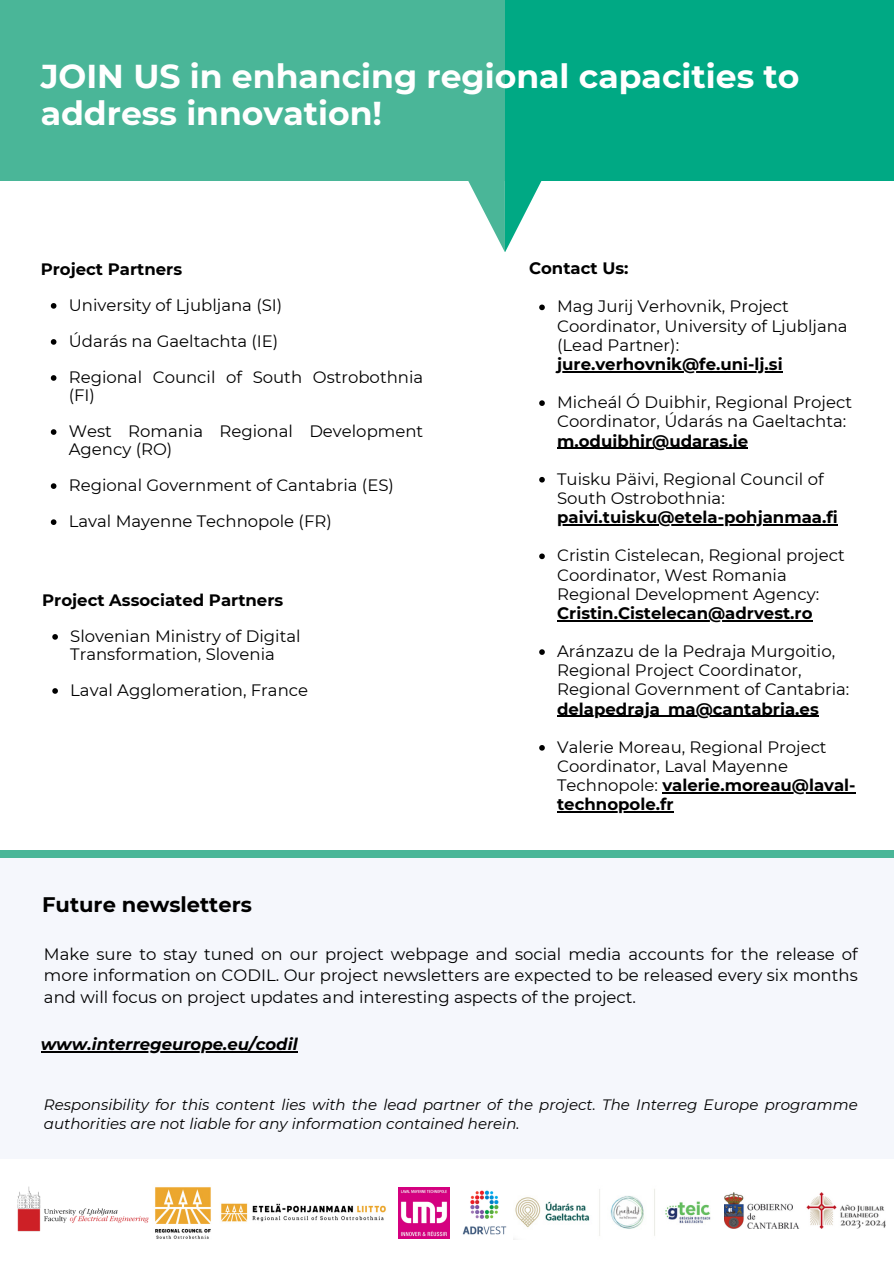
<style>
.page{position:relative;width:894px;height:1264px;background:#fff}
.page>*{position:absolute;margin:0;border:0;box-sizing:border-box;transform-origin:0 0}
.t1{font:700 33px/36px "Montserrat";color:#fff}
.t2{font:700 21px "Montserrat";color:#000}
.t3{font:16.5px/19.2px "Montserrat";color:#000}
.t4{font:700 16.5px "Montserrat";color:#000}
.t5{font:italic 700 16.5px "Montserrat";color:#000}
.t6{font:italic 15px/19.2px "Montserrat";color:#000}
.s1{font-weight:700}
</style>
<div class="page">
<div style="left:0;top:853px;width:893px;height:305px;background:#f5f7fc"></div>
<svg style="left:52px;top:634px;width:6px;height:5px"></svg>
<svg style="left:52px;top:688px;width:6px;height:5px"></svg>
<div style="left:504px;top:0;width:389px;height:181px;background:#00a984"></div>
<div style="left:0;top:0;width:504px;height:181px;background:#4ab698"></div>
<svg style="left:539px;top:304px;width:5px;height:6px"></svg>
<hr style="left:557px;top:371px;width:225px;height:1px;background:#000">
<svg style="left:539px;top:400px;width:5px;height:6px"></svg>
<hr style="left:557px;top:447px;width:191px;height:2px;background:#000">
<svg style="left:539px;top:477px;width:5px;height:5px"></svg>
<hr style="left:557px;top:524px;width:280px;height:1px;background:#000">
<svg style="left:539px;top:553px;width:5px;height:6px"></svg>
<hr style="left:557px;top:620px;width:255px;height:1px;background:#000">
<svg style="left:539px;top:649px;width:5px;height:6px"></svg>
<hr style="left:557px;top:715px;width:261px;height:2px;background:#000">
<svg style="left:539px;top:745px;width:5px;height:5px"></svg>
<hr style="left:662px;top:792px;width:193px;height:1px;background:#000">
<hr style="left:557px;top:811px;width:116px;height:1px;background:#000">
<svg style="left:51px;top:303px;width:5px;height:6px"></svg>
<svg style="left:51px;top:339px;width:5px;height:6px"></svg>
<svg style="left:51px;top:375px;width:5px;height:6px"></svg>
<svg style="left:51px;top:429px;width:5px;height:6px"></svg>
<svg style="left:51px;top:483px;width:5px;height:6px"></svg>
<svg style="left:51px;top:519px;width:5px;height:6px"></svg>
<hr style="left:41px;top:1051px;width:256px;height:1px;background:#000">
<svg style="left:468px;top:170px;width:74px;height:82px"></svg>
<div style="left:0;top:849px;width:893px;height:8px;background:#4ab698"></div>
<img style="left:398px;top:1187px;width:51px;height:51px">
<img style="left:462px;top:1190px;width:45px;height:45px">
<img style="left:155px;top:1187px;width:56px;height:52px">
<img style="left:221px;top:1203px;width:165px;height:19px">
<img style="left:17px;top:1186px;width:132px;height:46px">
<img style="left:724px;top:1192px;width:161px;height:36px">
<img style="left:515px;top:1189px;width:196px;height:47px">
<p class="t1" style="left:41px;top:59px;width:760px">JOIN US in enhancing regional capacities to address innovation!</p>
<p class="t4" style="left:41px;top:259px;width:143px">Project Partners</p>
<p class="t3" style="left:69px;top:295px;width:215px">University of Ljubljana (SI)</p>
<p class="t3" style="left:69px;top:331px;width:211px">Údarás na Gaeltachta (IE)</p>
<p class="t3" style="left:69px;top:368px;width:356px;line-height:18px">Regional Council of South Ostrobothnia (FI)</p>
<p class="t3" style="left:69px;top:422px;width:356px;line-height:18px">West Romania Regional Development<br>Agency (RO)</p>
<p class="t3" style="left:69px;top:475px;width:326px">Regional Government of Cantabria (ES)</p>
<p class="t3" style="left:69px;top:511px;width:264px">Laval Mayenne Technopole (FR)</p>
<p class="t4" style="left:42px;top:590px;width:242px">Project Associated Partners</p>
<p class="t3" style="left:70px;top:627px;width:232px;line-height:18px">Slovenian Ministry of Digital<br>Transformation, Slovenia</p>
<p class="t3" style="left:70px;top:680px;width:239px">Laval Agglomeration, France</p>
<p class="t4" style="left:529px;top:258px;width:101px">Contact Us:</p>
<p class="t3" style="left:557px;top:297px;width:292px">Mag Jurij Verhovnik, Project<br>Coordinator, University of Ljubljana (Lead Partner): <span class="s1">jure.verhovnik@fe.uni-lj.si</span></p>
<p class="t3" style="left:557px;top:392px;width:296px">Micheál Ó Duibhir, Regional Project<br>Coordinator, Údarás na Gaeltachta: <span class="s1">m.oduibhir@udaras.ie</span></p>
<p class="t3" style="left:557px;top:469px;width:282px">Tuisku Päivi, Regional Council of<br>South Ostrobothnia: <span class="s1">paivi.tuisku@etela-pohjanmaa.fi</span></p>
<p class="t3" style="left:557px;top:546px;width:289px">Cristin Cistelecan, Regional project<br>Coordinator, West Romania<br>Regional Development Agency:<br><span class="s1">Cristin.Cistelecan@adrvest.ro</span></p>
<p class="t3" style="left:557px;top:641px;width:294px">Aránzazu de la Pedraja Murgoitio, Regional Project Coordinator, Regional Government of Cantabria: <span class="s1">delapedraja_ma@cantabria.es</span></p>
<p class="t3" style="left:557px;top:737px;width:300px">Valerie Moreau, Regional Project<br>Coordinator, Laval Mayenne<br>Technopole: <span class="s1">valerie.moreau@laval&shy;technopole.fr</span></p>
<p class="t2" style="left:42px;top:891px;width:211px">Future newsletters</p>
<p class="t3" style="left:44px;top:943px;width:815px;line-height:21.5px;text-align:justify">Make sure to stay tuned on our project webpage and social media accounts for the release of more information on CODIL. Our project newsletters are expected to be released every six months and will focus on project updates and interesting aspects of the project.</p>
<p class="t5" style="left:41px;top:1034px;width:258px">www.interregeurope.eu/codil</p>
<p class="t6" style="left:44px;top:1094px;width:815px">Responsibility for this content lies with the lead partner of the project. The Interreg Europe programme authorities are not liable for any information contained herein.</p>
</div>
